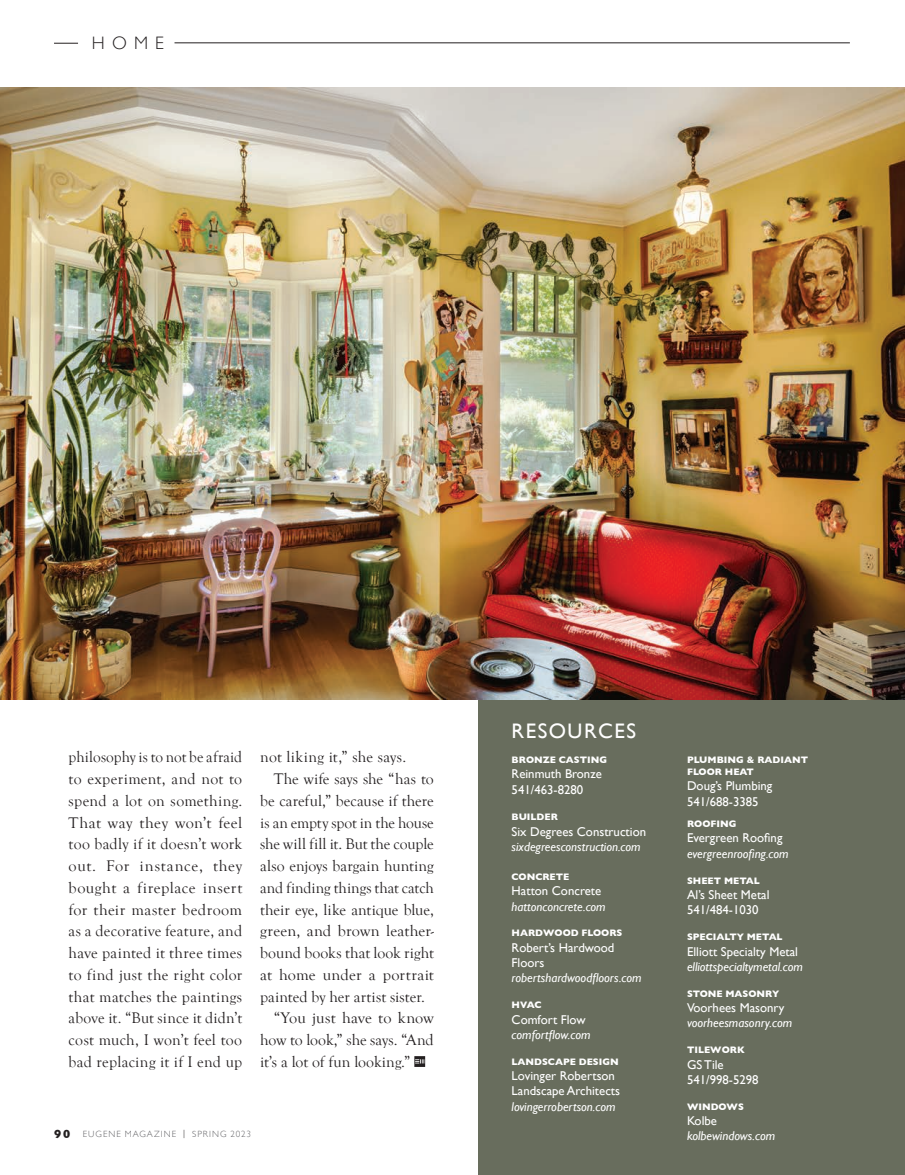
<style>
.page{position:relative;width:905px;height:1175px;background:#fff}
.page>*{position:absolute;margin:0;border:0;box-sizing:border-box;transform-origin:0 0}
.t1{font:21px "Gill Sans";letter-spacing:.07em;color:#fff}
.Page_Section_Header{font:300 18px "Gill Sans";color:#231f20}
.Regular_Body{font:15.75px/21.8px "Goudy Old Style T";letter-spacing:.01em;color:#231f20;text-align:justify}
.t2{font:12.75px/15.3px "Gill Sans";color:#fff}
.t3{font:italic 12.75px "Gill Sans";color:#fff}
.t4{font:700 9.6px/12.1px "Gill Sans";color:#fff}
.t5{font:300 9px "Gill Sans";letter-spacing:.11em;color:#636366}
.s1{font-weight:700;font-size:12px;color:#231f20}
.s2{color:#231f20}
</style>
<div class="page">
<div style="left:478px;top:699px;width:426px;height:475px;background:#686d5d"></div>
<svg style="left:54px;top:43px;width:24px;height:1px"></svg>
<hr style="left:174px;top:43px;width:675px;height:1px;background:#231f20">
<img style="left:0;top:87px;width:904px;height:612px">
<svg style="left:414px;top:1056px;width:11px;height:10px"></svg>
<p class="Page_Section_Header" style="left:92px;top:33px;width:74px">HOME</p>
<p class="Regular_Body" style="left:69px;top:746px;width:175px">philosophy is to not be afraid to experiment, and not to spend a lot on something.<br>That way they won’t feel too badly if it doesn’t work out. For instance, they bought a fireplace insert for their master bedroom as a decorative feature, and have painted it three times to find just the right color that matches the paintings above it. “But since it didn’t cost much, I won’t feel too bad replacing it if I end up</p>
<p class="Regular_Body" style="left:260px;top:746px;width:148px">not liking it,” she says.</p>
<p class="Regular_Body" style="left:260px;top:768px;width:175px;text-indent:13px">The wife says she “has to be careful,” because if there is an empty spot in the house she will fill it. But the couple also enjoys bargain hunting and finding things that catch their eye, like antique blue, green, and brown leather&shy;bound books that look right at home under a portrait painted by her artist sister.</p>
<p class="Regular_Body" style="left:260px;top:1007px;width:175px;text-indent:14px">“You just have to know how to look,” she says. “And it’s a lot of fun looking.”</p>
<p class="t5" style="left:54px;top:1129px;width:198px"><span class="s1">90</span> EUGENE MAGAZINE <span class="s2">|</span> SPRING 2023</p>
<p class="t1" style="left:511px;top:718px;width:126px">RESOURCES</p>
<p class="t4" style="left:511px;top:753px;width:97px">BRONZE CASTING</p>
<p class="t2" style="left:511px;top:766px;width:92px">Reinmuth Bronze</p>
<p class="t2" style="left:511px;top:781px;width:73px">541/463-8280</p>
<p class="t4" style="left:511px;top:811px;width:48px">BUILDER</p>
<p class="t2" style="left:511px;top:823px;width:136px">Six Degrees Construction</p>
<p class="t3" style="left:511px;top:839px;width:130px">sixdegreesconstruction.com</p>
<p class="t4" style="left:511px;top:870px;width:59px">CONCRETE</p>
<p class="t2" style="left:511px;top:883px;width:91px">Hatton Concrete</p>
<p class="t3" style="left:511px;top:899px;width:96px">hattonconcrete.com</p>
<p class="t4" style="left:511px;top:927px;width:112px">HARDWOOD FLOORS</p>
<p class="t2" style="left:511px;top:939px;width:104px">Robert’s Hardwood</p>
<p class="t2" style="left:511px;top:955px;width:34px">Floors</p>
<p class="t3" style="left:511px;top:970px;width:131px">robertshardwoodfloors.com</p>
<p class="t4" style="left:511px;top:998px;width:31px">HVAC</p>
<p class="t2" style="left:511px;top:1011px;width:76px">Comfort Flow</p>
<p class="t3" style="left:511px;top:1027px;width:80px">comfortflow.com</p>
<p class="t4" style="left:511px;top:1055px;width:108px">LANDSCAPE DESIGN</p>
<p class="t2" style="left:511px;top:1068px;width:110px">Lovinger Robertson<br>Landscape Architects</p>
<p class="t3" style="left:511px;top:1099px;width:105px">lovingerrobertson.com</p>
<p class="t4" style="left:687px;top:753px;width:122px">PLUMBING &amp; RADIANT<br>FLOOR HEAT</p>
<p class="t2" style="left:687px;top:778px;width:87px">Doug’s Plumbing</p>
<p class="t2" style="left:687px;top:793px;width:73px">541/688-3385</p>
<p class="t4" style="left:687px;top:817px;width:51px">ROOFING</p>
<p class="t2" style="left:687px;top:830px;width:97px">Evergreen Roofing</p>
<p class="t3" style="left:687px;top:846px;width:103px">evergreenroofing.com</p>
<p class="t4" style="left:687px;top:874px;width:74px">SHEET METAL</p>
<p class="t2" style="left:687px;top:887px;width:84px">Al’s Sheet Metal</p>
<p class="t2" style="left:687px;top:902px;width:73px">541/484-1030</p>
<p class="t4" style="left:687px;top:930px;width:97px">SPECIALTY METAL</p>
<p class="t2" style="left:687px;top:943px;width:112px">Elliott Specialty Metal</p>
<p class="t3" style="left:687px;top:959px;width:117px">elliottspecialtymetal.com</p>
<p class="t4" style="left:687px;top:987px;width:94px">STONE MASONRY</p>
<p class="t2" style="left:687px;top:1000px;width:99px">Voorhees Masonry</p>
<p class="t3" style="left:687px;top:1015px;width:107px">voorheesmasonry.com</p>
<p class="t4" style="left:687px;top:1043px;width:59px">TILEWORK</p>
<p class="t2" style="left:687px;top:1056px;width:73px">GS Tile<br>541/998-5298</p>
<p class="t4" style="left:687px;top:1100px;width:58px">WINDOWS</p>
<p class="t2" style="left:687px;top:1113px;width:31px">Kolbe</p>
<p class="t3" style="left:687px;top:1128px;width:90px">kolbewindows.com</p>
</div>
